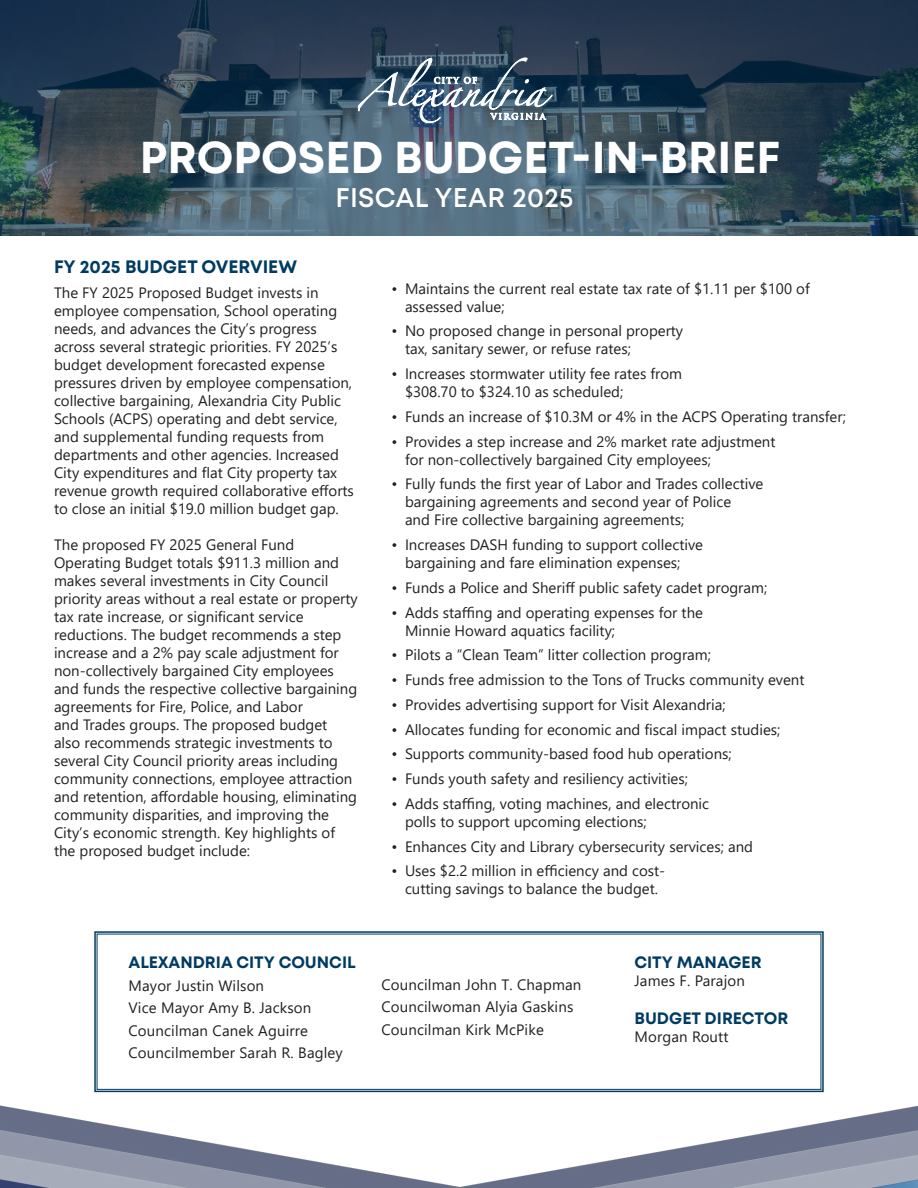
<style>
.page{position:relative;width:918px;height:1188px;background:#fff}
.page>*{position:absolute;margin:0;border:0;box-sizing:border-box;transform-origin:0 0}
.t1{font:700 44.55px "Mont";color:#fff}
.t2{font:600 27px "Mont";letter-spacing:.01em;color:#fff}
.Heading_1{font:700 18px "Mont";color:#003b62}
.t3{font:700 16.5px "Mont";color:#003b62}
.t4{font:15px/18px "Segoe UI";color:#231f20}
</style>
<div class="page">
<img style="left:0;top:0;width:918px;height:235px">
<img style="left:0;top:1105px;width:918px;height:83px">
<div style="left:345px;top:45px;width:219px;height:91px;background:#003c71;opacity:.25"></div>
<svg style="left:358px;top:58px;width:195px;height:65px;background:#566c80"></svg>
<svg style="left:94px;top:931px;width:730px;height:162px"></svg>
<div style="left:97px;top:934px;width:724px;height:156px;border:1px solid #003b62"></div>
<p class="t1" style="left:140px;top:128px;width:642px">PROPOSED BUDGET-IN-BRIEF</p>
<p class="t2" style="left:336px;top:180px;width:239px">FISCAL YEAR 2025</p>
<p class="Heading_1" style="left:54px;top:255px;width:245px">FY 2025 BUDGET OVERVIEW</p>
<p class="t4" style="left:54px;top:282px;width:301px">The FY 2025 Proposed Budget invests in employee compensation, School operating needs, and advances the City’s progress across several strategic priorities. FY 2025’s budget development forecasted expense pressures driven by employee compensation, collective bargaining, Alexandria City Public Schools (ACPS) operating and debt service, and supplemental funding requests from departments and other agencies. Increased City expenditures and flat City property tax revenue growth required collaborative efforts to close an initial $19.0 million budget gap.</p>
<p class="t4" style="left:54px;top:534px;width:305px">The proposed FY 2025 General Fund Operating Budget totals $911.3 million and makes several investments in City Council priority areas without a real estate or property tax rate increase, or significant service reductions. The budget recommends a step increase and a 2% pay scale adjustment for non-collectively bargained City employees and funds the respective collective bargaining agreements for Fire, Police, and Labor<br>and Trades groups. The proposed budget<br>also recommends strategic investments to several City Council priority areas including community connections, employee attraction and retention, affordable housing, eliminating community disparities, and improving the City’s economic strength. Key highlights of the proposed budget include:</p>
<p class="t3" style="left:129px;top:952px;width:229px">ALEXANDRIA CITY COUNCIL</p>
<p class="t4" style="left:129px;top:975px;width:137px">Mayor Justin Wilson</p>
<p class="t4" style="left:129px;top:997px;width:184px">Vice Mayor Amy B. Jackson</p>
<p class="t4" style="left:129px;top:1020px;width:181px">Councilman Canek Aguirre</p>
<p class="t4" style="left:129px;top:1042px;width:216px">Councilmember Sarah R. Bagley</p>
<p class="t4" style="left:405px;top:278px;width:406px;text-indent:-14px">• Maintains the current real estate tax rate of $1.11 per $100 of assessed value;</p>
<p class="t4" style="left:405px;top:321px;width:280px;text-indent:-14px">• No proposed change in personal property tax, sanitary sewer, or refuse rates;</p>
<p class="t4" style="left:405px;top:364px;width:279px;text-indent:-14px">• Increases stormwater utility fee rates from $308.70 to $324.10 as scheduled;</p>
<p class="t4" style="left:392px;top:406px;width:456px">• Funds an increase of $10.3M or 4% in the ACPS Operating transfer;</p>
<p class="t4" style="left:405px;top:431px;width:372px;text-indent:-14px">• Provides a step increase and 2% market rate adjustment for non-collectively bargained City employees;</p>
<p class="t4" style="left:405px;top:474px;width:360px;text-indent:-14px">• Fully funds the first year of Labor and Trades collective bargaining agreements and second year of Police<br>and Fire collective bargaining agreements;</p>
<p class="t4" style="left:405px;top:535px;width:300px;text-indent:-14px">• Increases DASH funding to support collective bargaining and fare elimination expenses;</p>
<p class="t4" style="left:392px;top:577px;width:377px">• Funds a Police and Sheriff public safety cadet program;</p>
<p class="t4" style="left:405px;top:602px;width:300px;text-indent:-14px">• Adds staffing and operating expenses for the<br>Minnie Howard aquatics facility;</p>
<p class="t4" style="left:392px;top:645px;width:321px">• Pilots a “Clean Team” litter collection program;</p>
<p class="t4" style="left:392px;top:670px;width:415px">• Funds free admission to the Tons of Trucks community event</p>
<p class="t4" style="left:392px;top:694px;width:336px">• Provides advertising support for Visit Alexandria;</p>
<p class="t4" style="left:392px;top:719px;width:391px">• Allocates funding for economic and fiscal impact studies;</p>
<p class="t4" style="left:392px;top:744px;width:342px">• Supports community-based food hub operations;</p>
<p class="t4" style="left:392px;top:769px;width:298px">• Funds youth safety and resiliency activities;</p>
<p class="t4" style="left:405px;top:793px;width:306px;text-indent:-14px">• Adds staffing, voting machines, and electronic polls to support upcoming elections;</p>
<p class="t4" style="left:392px;top:836px;width:363px">• Enhances City and Library cybersecurity services; and</p>
<p class="t4" style="left:392px;top:861px;width:275px;text-align:center">• Uses $2.2 million in efficiency and cost&shy;cutting savings to balance the budget.</p>
<p class="t4" style="left:381px;top:974px;width:201px">Councilman John T. Chapman</p>
<p class="t4" style="left:381px;top:996px;width:193px">Councilwoman Alyia Gaskins</p>
<p class="t4" style="left:381px;top:1019px;width:164px">Councilman Kirk McPike</p>
<p class="t3" style="left:634px;top:952px;width:129px">CITY MANAGER</p>
<p class="t4" style="left:634px;top:970px;width:112px">James F. Parajon</p>
<p class="t3" style="left:634px;top:1007px;width:155px">BUDGET DIRECTOR</p>
<p class="t4" style="left:634px;top:1026px;width:96px">Morgan Routt</p>
</div>
